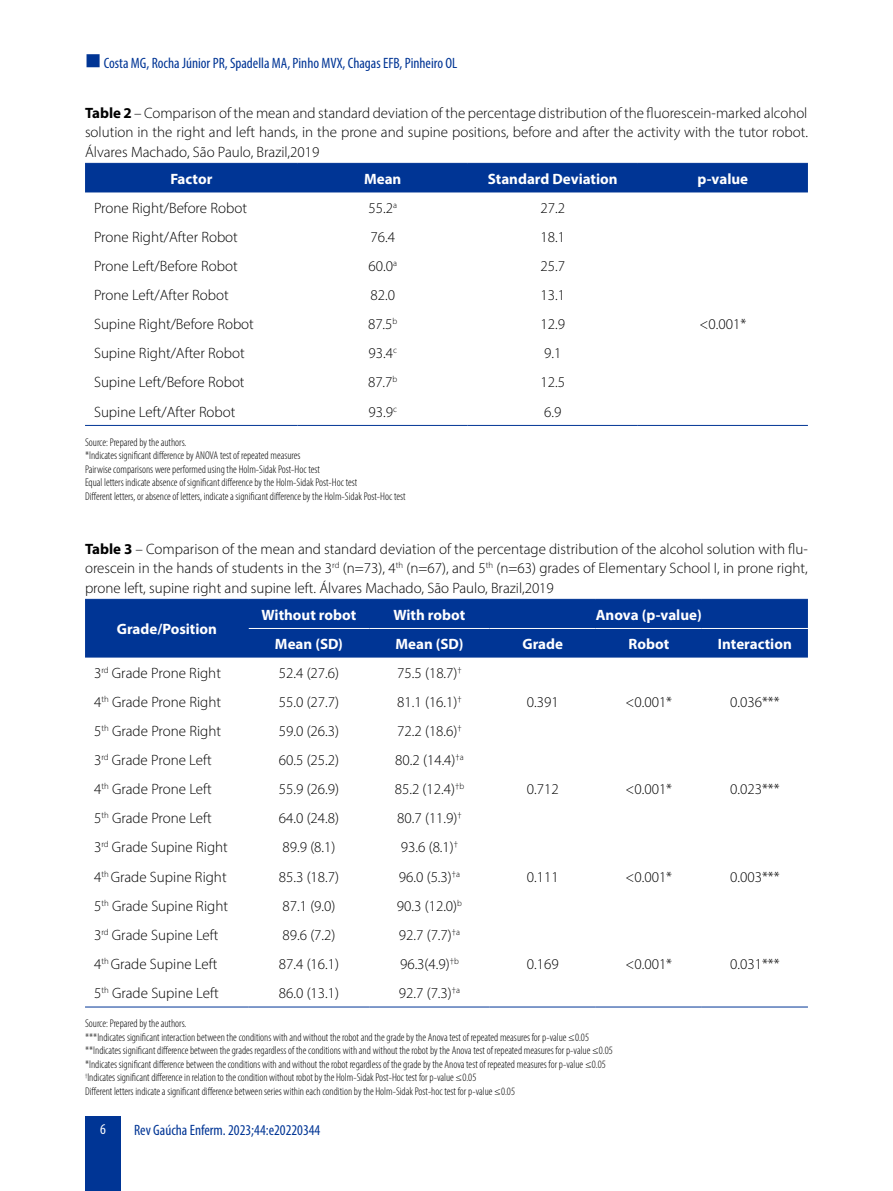
<style>
.page{position:relative;width:893px;height:1191px;background:#fff}
.page>*{position:absolute;margin:0;border:0;box-sizing:border-box;transform-origin:0 0}
.t1{font:300 15px/19.5px "Myriad Pro";color:#000;text-align:justify}
.t2{font:700 15px "Myriad Pro";color:#fff}
.t3{font:condensed 15px "Myriad Pro";color:#003595}
.t4{font:condensed 15px "Myriad Pro";color:#fff}
.t5{font:300 condensed 11.25px/13.5px "Myriad Pro";color:#000}
.s1{font-weight:700}
</style>
<div class="page">
<div style="left:85px;top:1116px;width:36px;height:75px;background:#003595"></div>
<div style="left:85px;top:164px;width:723px;height:28px;background:#003595"></div>
<hr style="left:85px;top:163px;width:213px;height:1px;background:#003595">
<hr style="left:298px;top:163px;width:170px;height:1px;background:#003595">
<hr style="left:468px;top:163px;width:170px;height:1px;background:#003595">
<hr style="left:638px;top:163px;width:170px;height:1px;background:#003595">
<hr style="left:85px;top:425px;width:213px;height:1px;background:#003595">
<hr style="left:298px;top:425px;width:170px;height:1px;background:#003595">
<hr style="left:468px;top:425px;width:170px;height:1px;background:#003595">
<hr style="left:638px;top:425px;width:170px;height:1px;background:#003595">
<div style="left:85px;top:600px;width:723px;height:57px;background:#003595"></div>
<hr style="left:85px;top:599px;width:164px;height:1px;background:#003595">
<hr style="left:249px;top:599px;width:120px;height:1px;background:#003595">
<hr style="left:369px;top:599px;width:121px;height:1px;background:#003595">
<hr style="left:490px;top:599px;width:106px;height:1px;background:#003595">
<hr style="left:596px;top:599px;width:106px;height:1px;background:#003595">
<hr style="left:702px;top:599px;width:106px;height:1px;background:#003595">
<hr style="left:85px;top:1006px;width:164px;height:1px;background:#003595">
<hr style="left:249px;top:1006px;width:120px;height:1px;background:#003595">
<hr style="left:369px;top:1006px;width:121px;height:1px;background:#003595">
<hr style="left:490px;top:1006px;width:106px;height:1px;background:#003595">
<hr style="left:596px;top:1006px;width:106px;height:1px;background:#003595">
<hr style="left:702px;top:1006px;width:106px;height:1px;background:#003595">
<hr style="left:249px;top:628px;width:120px;height:1px;background:#fff">
<hr style="left:369px;top:628px;width:121px;height:1px;background:#fff">
<hr style="left:490px;top:628px;width:106px;height:1px;background:#fff">
<hr style="left:596px;top:628px;width:106px;height:1px;background:#fff">
<hr style="left:702px;top:628px;width:106px;height:1px;background:#fff">
<p class="t3" style="left:104px;top:54px;width:355px">Costa MG, Rocha Júnior PR, Spadella MA, Pinho MVX, Chagas EFB, Pinheiro OL</p>
<p class="t1" style="left:85px;top:103px;width:724px"><span class="s1">Table 2</span> – Comparison of the mean and standard deviation of the percentage distribution of the fluorescein-marked alcohol solution in the right and left hands, in the prone and supine positions, before and after the activity with the tutor robot.<br>Álvares Machado, São Paulo, Brazil,2019</p>
<p class="t2" style="left:170px;top:169px;width:44px">Factor</p>
<p class="t2" style="left:364px;top:169px;width:39px">Mean</p>
<p class="t2" style="left:488px;top:169px;width:131px">Standard Deviation</p>
<p class="t2" style="left:698px;top:169px;width:52px">p-value</p>
<p class="t1" style="left:94px;top:198px;width:154px">Prone Right/Before Robot</p>
<p class="t1" style="left:368px;top:198px;width:30px">55.2<sup>a</sup></p>
<p class="t1" style="left:540px;top:198px;width:26px">27.2</p>
<p class="t1" style="left:94px;top:227px;width:145px">Prone Right/After Robot</p>
<p class="t1" style="left:370px;top:227px;width:26px">76.4</p>
<p class="t1" style="left:540px;top:227px;width:26px">18.1</p>
<p class="t1" style="left:94px;top:256px;width:145px">Prone Left/Before Robot</p>
<p class="t1" style="left:368px;top:256px;width:30px">60.0<sup>a</sup></p>
<p class="t1" style="left:540px;top:256px;width:26px">25.7</p>
<p class="t1" style="left:94px;top:285px;width:136px">Prone Left/After Robot</p>
<p class="t1" style="left:370px;top:285px;width:26px">82.0</p>
<p class="t1" style="left:540px;top:285px;width:26px">13.1</p>
<p class="t1" style="left:94px;top:314px;width:161px">Supine Right/Before Robot</p>
<p class="t1" style="left:368px;top:314px;width:31px">87.5<sup>b</sup></p>
<p class="t1" style="left:540px;top:314px;width:26px">12.9</p>
<p class="t1" style="left:699px;top:314px;width:48px">&lt;0.001*</p>
<p class="t1" style="left:94px;top:343px;width:152px">Supine Right/After Robot</p>
<p class="t1" style="left:368px;top:343px;width:30px">93.4<sup>c</sup></p>
<p class="t1" style="left:544px;top:343px;width:19px">9.1</p>
<p class="t1" style="left:94px;top:372px;width:152px">Supine Left/Before Robot</p>
<p class="t1" style="left:368px;top:372px;width:31px">87.7<sup>b</sup></p>
<p class="t1" style="left:540px;top:372px;width:26px">12.5</p>
<p class="t1" style="left:94px;top:401px;width:143px">Supine Left/After Robot</p>
<p class="t1" style="left:368px;top:401px;width:30px">93.9<sup>c</sup></p>
<p class="t1" style="left:544px;top:401px;width:19px">6.9</p>
<p class="t5" style="left:85px;top:435px;width:322px">Source: Prepared by the authors.<br>*Indicates significant difference by ANOVA test of repeated measures<br>Pairwise comparisons were performed using the Holm-Sidak Post-Hoc test<br>Equal letters indicate absence of significant difference by the Holm-Sidak Post-Hoc test<br>Different letters, or absence of letters, indicate a significant difference by the Holm-Sidak Post-Hoc test</p>
<p class="t1" style="left:85px;top:538px;width:724px"><span class="s1">Table 3</span> – Comparison of the mean and standard deviation of the percentage distribution of the alcohol solution with flu&shy;orescein in the hands of students in the 3<sup>rd</sup> (n=73), 4<sup>th</sup> (n=67), and 5<sup>th</sup> (n=63) grades of Elementary School I, in prone right, prone left, supine right and supine left. Álvares Machado, São Paulo, Brazil,2019</p>
<p class="t2" style="left:117px;top:619px;width:102px">Grade/Position</p>
<p class="t2" style="left:262px;top:604px;width:96px">Without robot</p>
<p class="t2" style="left:394px;top:604px;width:73px">With robot</p>
<p class="t2" style="left:596px;top:604px;width:107px">Anova (p-value)</p>
<p class="t2" style="left:275px;top:634px;width:70px">Mean (SD)</p>
<p class="t2" style="left:395px;top:634px;width:70px">Mean (SD)</p>
<p class="t2" style="left:522px;top:634px;width:42px">Grade</p>
<p class="t2" style="left:628px;top:634px;width:42px">Robot</p>
<p class="t2" style="left:718px;top:634px;width:75px">Interaction</p>
<p class="t1" style="left:94px;top:663px;width:128px">3<sup>rd</sup> Grade Prone Right</p>
<p class="t1" style="left:279px;top:663px;width:62px">52.4 (27.6)</p>
<p class="t1" style="left:397px;top:663px;width:66px">75.5 (18.7)<sup>†</sup></p>
<p class="t1" style="left:94px;top:692px;width:129px">4<sup>th</sup> Grade Prone Right</p>
<p class="t1" style="left:279px;top:692px;width:62px">55.0 (27.7)</p>
<p class="t1" style="left:397px;top:692px;width:66px">81.1 (16.1)<sup>†</sup></p>
<p class="t1" style="left:527px;top:692px;width:33px">0.391</p>
<p class="t1" style="left:625px;top:692px;width:48px">&lt;0.001*</p>
<p class="t1" style="left:730px;top:692px;width:51px">0.036***</p>
<p class="t1" style="left:94px;top:721px;width:129px">5<sup>th</sup> Grade Prone Right</p>
<p class="t1" style="left:279px;top:721px;width:62px">59.0 (26.3)</p>
<p class="t1" style="left:397px;top:721px;width:66px">72.2 (18.6)<sup>†</sup></p>
<p class="t1" style="left:94px;top:750px;width:119px">3<sup>rd</sup> Grade Prone Left</p>
<p class="t1" style="left:279px;top:750px;width:62px">60.5 (25.2)</p>
<p class="t1" style="left:395px;top:750px;width:70px">80.2 (14.4)<sup>†a</sup></p>
<p class="t1" style="left:94px;top:779px;width:119px">4<sup>th</sup> Grade Prone Left</p>
<p class="t1" style="left:279px;top:779px;width:62px">55.9 (26.9)</p>
<p class="t1" style="left:395px;top:779px;width:71px">85.2 (12.4)<sup>†b</sup></p>
<p class="t1" style="left:527px;top:779px;width:33px">0.712</p>
<p class="t1" style="left:625px;top:779px;width:48px">&lt;0.001*</p>
<p class="t1" style="left:730px;top:779px;width:51px">0.023***</p>
<p class="t1" style="left:94px;top:808px;width:119px">5<sup>th</sup> Grade Prone Left</p>
<p class="t1" style="left:279px;top:808px;width:62px">64.0 (24.8)</p>
<p class="t1" style="left:397px;top:808px;width:66px">80.7 (11.9)<sup>†</sup></p>
<p class="t1" style="left:94px;top:837px;width:135px">3<sup>rd</sup> Grade Supine Right</p>
<p class="t1" style="left:282px;top:837px;width:55px">89.9 (8.1)</p>
<p class="t1" style="left:401px;top:837px;width:59px">93.6 (8.1)<sup>†</sup></p>
<p class="t1" style="left:94px;top:866px;width:134px">4<sup>th</sup> Grade Supine Right</p>
<p class="t1" style="left:279px;top:866px;width:62px">85.3 (18.7)</p>
<p class="t1" style="left:399px;top:866px;width:63px">96.0 (5.3)<sup>†a</sup></p>
<p class="t1" style="left:527px;top:866px;width:33px">0.111</p>
<p class="t1" style="left:625px;top:866px;width:48px">&lt;0.001*</p>
<p class="t1" style="left:730px;top:866px;width:51px">0.003***</p>
<p class="t1" style="left:94px;top:896px;width:135px">5<sup>th</sup> Grade Supine Right</p>
<p class="t1" style="left:282px;top:896px;width:55px">87.1 (9.0)</p>
<p class="t1" style="left:397px;top:896px;width:67px">90.3 (12.0)<sup>b</sup></p>
<p class="t1" style="left:94px;top:925px;width:126px">3<sup>rd</sup> Grade Supine Left</p>
<p class="t1" style="left:282px;top:925px;width:55px">89.6 (7.2)</p>
<p class="t1" style="left:399px;top:925px;width:63px">92.7 (7.7)<sup>†a</sup></p>
<p class="t1" style="left:94px;top:954px;width:125px">4<sup>th</sup> Grade Supine Left</p>
<p class="t1" style="left:279px;top:954px;width:62px">87.4 (16.1)</p>
<p class="t1" style="left:400px;top:954px;width:60px">96.3(4.9)<sup>†b</sup></p>
<p class="t1" style="left:527px;top:954px;width:33px">0.169</p>
<p class="t1" style="left:625px;top:954px;width:48px">&lt;0.001*</p>
<p class="t1" style="left:730px;top:954px;width:51px">0.031***</p>
<p class="t1" style="left:94px;top:983px;width:126px">5<sup>th</sup> Grade Supine Left</p>
<p class="t1" style="left:279px;top:983px;width:62px">86.0 (13.1)</p>
<p class="t1" style="left:399px;top:983px;width:63px">92.7 (7.3)<sup>†a</sup></p>
<p class="t5" style="left:85px;top:1016px;width:529px">Source: Prepared by the authors.<br>***Indicates significant interaction between the conditions with and without the robot and the grade by the Anova test of repeated measures for p-value ≤0.05 **Indicates significant difference between the grades regardless of the conditions with and without the robot by the Anova test of repeated measures for p-value ≤0.05 *Indicates significant difference between the conditions with and without the robot regardless of the grade by the Anova test of repeated measures for p-value ≤0.05 <sup>†</sup>Indicates significant difference in relation to the condition without robot by the Holm-Sidak Post-Hoc test for p-value ≤0.05<br>Different letters indicate a significant difference between series within each condition by the Holm-Sidak Post-hoc test for p-value ≤0.05</p>
<p class="t4" style="left:100px;top:1120px;width:7px">6</p>
<p class="t3" style="left:134px;top:1121px;width:188px">Rev Gaúcha Enferm. 2023;44:e20220344</p>
</div>
